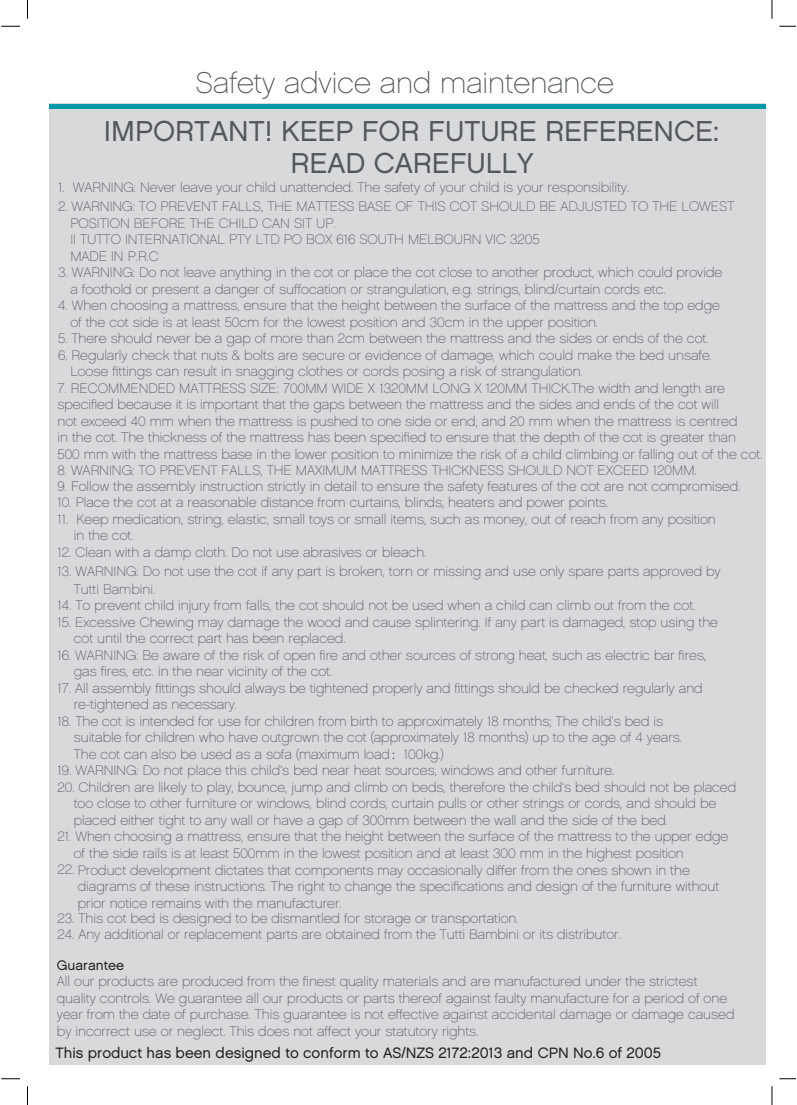
<style>
.page{position:relative;width:797px;height:1105px;background:#fff}
.page>*{position:absolute;margin:0;border:0;box-sizing:border-box;transform-origin:0 0}
.t1{font:29.62px "Chalet Paris Nineteen Sixty";color:#52575a}
.t2{font:28.75px/32px "Chalet London Nineteen Sixty";color:#52575a;text-align:center}
.t3{font:15px "Chalet London Nineteen Sixty";color:#231f20}
.t4{font:13.75px/16.5px "Chalet Paris Nineteen Sixty";color:#52575a}
.t5{font:13.75px "Chalet London Nineteen Sixty";color:#231f20}
.s1{font-family:"Adobe Song Std";font-weight:300}
</style>
<div class="page">
<div style="left:50px;top:104px;width:715px;height:961px;background:#d7d9db"></div>
<hr style="left:50px;top:105px;width:715px;height:4px;background:#0099a9">
<svg style="left:1px;top:25px;width:19px;height:2px"></svg>
<svg style="left:779px;top:25px;width:16px;height:2px"></svg>
<svg style="left:1px;top:1078px;width:19px;height:1px"></svg>
<svg style="left:779px;top:1078px;width:16px;height:1px"></svg>
<svg style="left:27px;top:0;width:1px;height:19px"></svg>
<svg style="left:27px;top:1086px;width:1px;height:19px"></svg>
<svg style="left:771px;top:0;width:1px;height:19px"></svg>
<svg style="left:771px;top:1086px;width:1px;height:19px"></svg>
<h1 class="t1" style="left:195px;top:66px;width:420px">Safety advice and maintenance</h1>
<h2 class="t2" style="left:104px;top:115px;width:617px">IMPORTANT! KEEP FOR FUTURE REFERENCE:<br>READ CAREFULLY</h2>
<p class="t4" style="left:58px;top:179px;width:572px">1. WARNING: Never leave your child unattended. The safety of your child is your responsibility.</p>
<p class="t4" style="left:70px;top:198px;width:665px;text-indent:-12px">2. WARNING: TO PREVENT FALLS, THE MATTESS BASE OF THIS COT SHOULD BE ADJUSTED TO THE LOWEST POSITION BEFORE THE CHILD CAN SIT UP.<br>II TUTTO INTERNATIONAL PTY LTD PO BOX 616 SOUTH MELBOURN VIC 3205<br>MADE IN P.R.C</p>
<p class="t4" style="left:70px;top:265px;width:653px;text-indent:-12px">3. WARNING: Do not leave anything in the cot or place the cot close to another product, which could provide a foothold or present a danger of suffocation or strangulation, e.g. strings, blind/curtain cords etc.</p>
<p class="t4" style="left:70px;top:298px;width:651px;text-indent:-12px">4. When choosing a mattress, ensure that the height between the surface of the mattress and the top edge of the cot side is at least 50cm for the lowest position and 30cm in the upper position.</p>
<p class="t4" style="left:58px;top:331px;width:652px">5. There should never be a gap of more than 2cm between the mattress and the sides or ends of the cot.</p>
<p class="t4" style="left:70px;top:347px;width:643px;text-indent:-12px">6. Regularly check that nuts &amp; bolts are secure or evidence of damage, which could make the bed unsafe.<br>Loose fittings can result in snagging clothes or cords posing a risk of strangulation.</p>
<p class="t4" style="left:58px;top:380px;width:706px">7. RECOMMENDED MATTRESS SIZE: 700MM WIDE X 1320MM LONG X 120MM THICK.The width and length are specified because it is important that the gaps between the mattress and the sides and ends of the cot will<br>not exceed 40 mm when the mattress is pushed to one side or end, and 20 mm when the mattress is centred<br>in the cot. The thickness of the mattress has been specified to ensure that the depth of the cot is greater than<br>500 mm with the mattress base in the lower position to minimize the risk of a child climbing or falling out of the cot.</p>
<p class="t4" style="left:58px;top:463px;width:640px">8. WARNING: TO PREVENT FALLS, THE MAXIMUM MATTRESS THICKNESS SHOULD NOT EXCEED 120MM.</p>
<p class="t4" style="left:58px;top:478px;width:684px">9. Follow the assembly instruction strictly in detail to ensure the safety features of the cot are not compromised.</p>
<p class="t4" style="left:58px;top:494px;width:552px">10. Place the cot at a reasonable distance from curtains, blinds, heaters and power points.</p>
<p class="t4" style="left:74px;top:511px;width:643px;text-indent:-16px">11. Keep medication, string, elastic, small toys or small items, such as money, out of reach from any position in the cot.</p>
<p class="t4" style="left:58px;top:544px;width:370px">12. Clean with a damp cloth. Do not use abrasives or bleach.</p>
<p class="t4" style="left:74px;top:562px;width:648px;line-height:17.8px;text-indent:-16px">13. WARNING: Do not use the cot if any part is broken, torn or missing and use only spare parts approved by<br>Tutti Bambini.</p>
<p class="t4" style="left:58px;top:597px;width:639px">14. To prevent child injury from falls, the cot should not be used when a child can climb out from the cot.</p>
<p class="t4" style="left:74px;top:614px;width:645px;text-indent:-16px">15. Excessive Chewing may damage the wood and cause splintering. If any part is damaged, stop using the cot until the correct part has been replaced.</p>
<p class="t4" style="left:74px;top:647px;width:634px;text-indent:-16px">16. WARNING: Be aware of the risk of open fire and other sources of strong heat, such as electric bar fires, gas fires, etc. in the near vicinity of the cot.</p>
<p class="t4" style="left:74px;top:680px;width:630px;text-indent:-16px">17. All assembly fittings should always be tightened properly and fittings should be checked regularly and re-tightened as necessary.</p>
<p class="t4" style="left:74px;top:713px;width:609px;text-indent:-16px">18. The cot is intended for use for children from birth to approximately 18 months; The child's bed is suitable for children who have outgrown the cot (approximately 18 months) up to the age of 4 years.<br>The cot can also be used as a sofa (maximum load<span class="s1">：</span>100kg.)</p>
<p class="t4" style="left:58px;top:762px;width:558px">19. WARNING: Do not place this child's bed near heat sources, windows and other furniture.</p>
<p class="t4" style="left:74px;top:779px;width:664px;text-indent:-16px">20. Children are likely to play, bounce, jump and climb on beds, therefore the child's bed should not be placed too close to other furniture or windows, blind cords, curtain pulls or other strings or cords, and should be placed either tight to any wall or have a gap of 300mm between the wall and the side of the bed.</p>
<p class="t4" style="left:74px;top:828px;width:656px;text-indent:-16px">21. When choosing a mattress, ensure that the height between the surface of the mattress to the upper edge of the side rails is at least 500mm in the lowest position and at least 300 mm in the highest position</p>
<p class="t4" style="left:58px;top:862px;width:633px">22. Product development dictates that components may occasionally differ from the ones shown in the</p>
<p class="t4" style="left:58px;top:910px;width:462px">23. This cot bed is designed to be dismantled for storage or transportation.</p>
<p class="t4" style="left:58px;top:926px;width:565px">24. Any additional or replacement parts are obtained from the Tutti Bambini or its distributor.</p>
<p class="t4" style="left:78px;top:878px;width:643px">diagrams of these instructions. The right to change the specifications and design of the furniture without prior notice remains with the manufacturer.</p>
<p class="t5" style="left:57px;top:957px;width:69px">Guarantee</p>
<p class="t4" style="left:57px;top:973px;width:679px">All our products are produced from the finest quality materials and are manufactured under the strictest quality controls. We guarantee all our products or parts thereof against faulty manufacture for a period of one year from the date of purchase. This guarantee is not effective against accidental damage or damage caused by incorrect use or neglect. This does not affect your statutory rights.</p>
<p class="t3" style="left:56px;top:1043px;width:607px">This product has been designed to conform to AS/NZS 2172:2013 and CPN No.6 of 2005</p>
</div>
